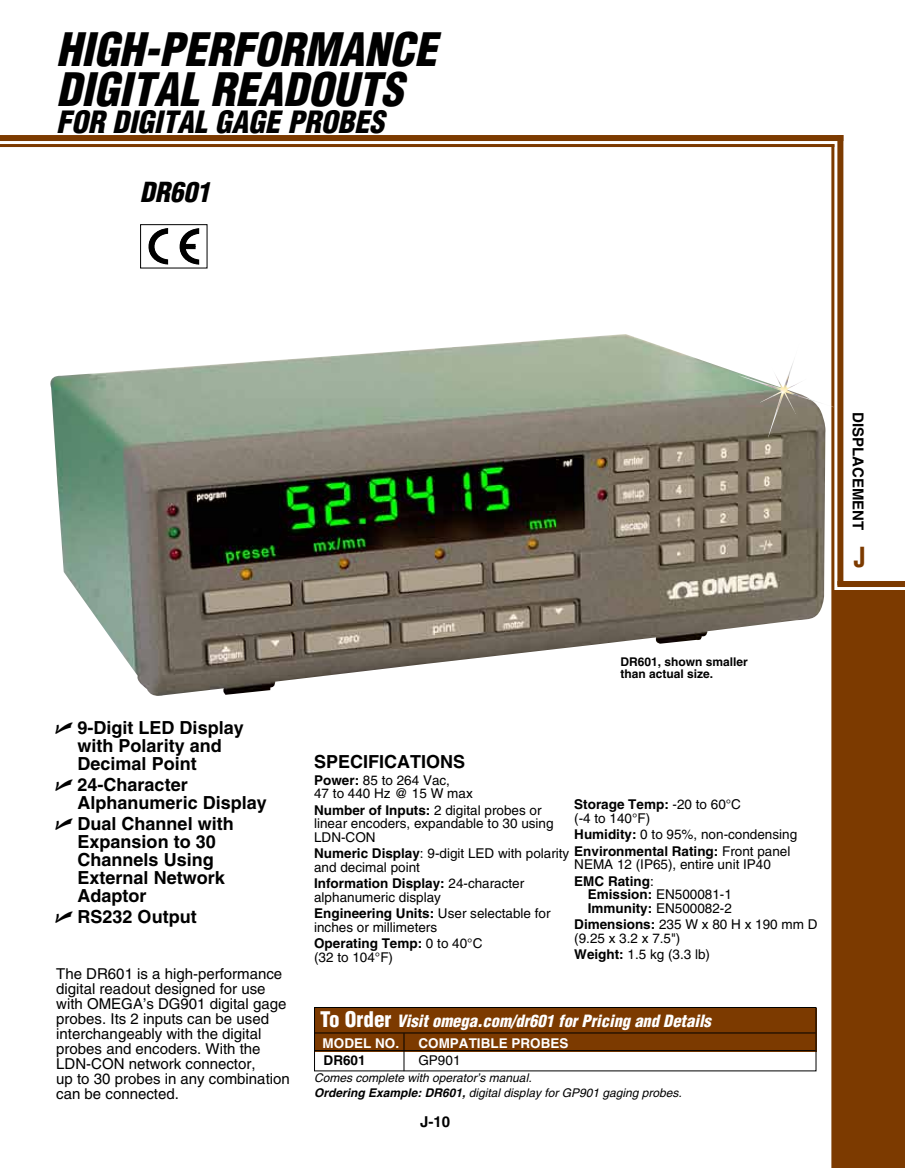
<style>
.page{position:relative;width:905px;height:1168px;background:#fff}
.page>*{position:absolute;margin:0;border:0;box-sizing:border-box;transform-origin:0 0}
.t1{font:italic 900 condensed 45px/40.5px "Helvetica";color:#000}
.t2{font:italic 900 condensed 30px "Helvetica";color:#000}
.t3{font:italic 900 condensed 27px "Helvetica";color:#000}
.t4{font:700 condensed 27px "Helvetica";color:#7c3a00}
.t5{font:700 18px/18px "Helvetica";color:#000}
.t6{font:italic 900 condensed 16.5px "Helvetica";color:#fff}
.t7{font:15px/15px "Helvetica";color:#000}
.t8{font:700 15px "Helvetica";color:#000}
.t9{font:13.5px/13.5px "Helvetica";color:#000}
.t10{font:700 13.5px "Helvetica";color:#fff}
.t11{font:700 13.5px "Helvetica";color:#000}
.t12{font:italic 12px/15px "Helvetica";color:#000}
.t13{font:700 12px/12px "Helvetica";color:#000}
.s1{font-family:"Universal Newswith Comm Pi";font-weight:400}
.s2{font-weight:700}
.s3{font-style:normal;font-size:21px}
</style>
<div class="page">
<img style="left:50px;top:334px;width:775px;height:362px">
<hr style="left:0;top:144px;width:834px;height:3px;background:#7c3a00">
<div style="left:0;top:135px;width:843px;height:6px;background:#7c3a00"></div>
<hr style="left:831px;top:144px;width:3px;height:1024px;background:#7c3a00">
<div style="left:837px;top:135px;width:6px;height:450px;background:#7c3a00"></div>
<div style="left:837px;top:581px;width:67px;height:6px;background:#7c3a00"></div>
<div style="left:832px;top:590px;width:72px;height:578px;background:#7c3a00"></div>
<div style="left:314px;top:1008px;width:502px;height:43px;background:#7c3a00"></div>
<hr style="left:315px;top:1032px;width:500px;height:1px;background:#000">
<hr style="left:315px;top:1050px;width:500px;height:1px;background:#000">
<div style="left:314px;top:1007px;width:502px;height:64px;border:1px solid #000"></div>
<hr style="left:403px;top:1033px;width:1px;height:38px;background:#000">
<img style="left:737px;top:342px;width:96px;height:95px">
<svg style="left:148px;top:228px;width:51px;height:36px"></svg>
<div style="left:181px;top:244px;width:14px;height:5px;background:#000"></div>
<div style="left:140px;top:224px;width:67px;height:44px;border:1px solid #000"></div>
<h1 class="t1" style="left:56px;top:29px;width:382px">HIGH-PERFORMANCE<br>DIGITAL READOUTs</h1>
<h2 class="t2" style="left:56px;top:103px;width:18px">for</h2>
<h2 class="t2" style="left:112px;top:103px;width:273px">DIGITAL GAGE PROBES</h2>
<h3 class="t3" style="left:140px;top:175px;width:72px">DR601</h3>
<p class="t8" style="left:867px;top:412px;width:120px;rotate:90deg">DISPLACEMENT</p>
<h3 class="t4" style="left:853px;top:540px;width:13px">J</h3>
<h3 class="t5" style="left:78px;top:718px;width:168px;text-indent:-22px"><span class="s1">U</span> 9-Digit LED Display with Polarity and<br>Decimal Point</h3>
<h3 class="t5" style="left:78px;top:775px;width:191px;text-indent:-22px"><span class="s1">U</span> 24-Character<br>Alphanumeric Display</h3>
<h3 class="t5" style="left:78px;top:814px;width:158px;text-indent:-22px"><span class="s1">U</span> Dual Channel with<br>Expansion to 30<br>Channels Using<br>External Network<br>Adaptor</h3>
<h3 class="t5" style="left:55px;top:907px;width:143px"><span class="s1">U</span> RS232 Output</h3>
<p class="t7" style="left:56px;top:966px;width:235px">The DR601 is a high-performance digital readout designed for use with OMEGA’s DG901 digital gage probes. Its 2 inputs can be used interchangeably with the digital probes and encoders. With the<br>LDN-CON network connector,<br>up to 30 probes in any combination can be connected.</p>
<p class="t13" style="left:620px;top:655px;width:129px">DR601, shown smaller than actual size.</p>
<h3 class="t5" style="left:314px;top:753px;width:23px">Speci</h3>
<h3 class="t5" style="left:368px;top:753px;width:21px">ficati</h3>
<h3 class="t5" style="left:426px;top:753px;width:27px">ons</h3>
<p class="t9" style="left:314px;top:773px;width:160px"><span class="s2">Power:</span> 85 to 264 Vac,<br>47 to 440 Hz @ 15 W max</p>
<p class="t9" style="left:314px;top:803px;width:241px"><span class="s2">Number of Inputs:</span> 2 digital probes or linear encoders, expandable to 30 using<br>LDN-CON</p>
<p class="t9" style="left:314px;top:847px;width:257px"><span class="s2">Numeric Display</span>: 9-digit LED with polarity and decimal point</p>
<p class="t9" style="left:314px;top:877px;width:212px"><span class="s2">Information Display:</span> 24-character alphanumeric display</p>
<p class="t9" style="left:314px;top:907px;width:238px"><span class="s2">Engineering Units:</span> User selectable for inches or millimeters</p>
<p class="t9" style="left:314px;top:937px;width:170px"><span class="s2">Operating Temp:</span> 0 to 40°C (32 to 104°F)</p>
<p class="t9" style="left:574px;top:797px;width:168px"><span class="s2">Storage Temp:</span> -20 to 60°C (-4 to 140°F)</p>
<p class="t9" style="left:574px;top:826px;width:224px;line-height:16.5px"><span class="s2">Humidity:</span> 0 to 95%, non-condensing<br><span class="s2">Environmental Rating:</span> Front panel</p>
<p class="t9" style="left:574px;top:856px;width:198px;line-height:16.5px">NEMA 12 (IP65), entire unit IP40<br><span class="s2">EMC Rating</span>:</p>
<p class="t9" style="left:587px;top:887px;width:146px"><span class="s2">Emission:</span> EN500081-1<br><span class="s2">Immunity:</span> EN500082-2</p>
<p class="t9" style="left:574px;top:917px;width:245px"><span class="s2">Dimensions:</span> 235 W x 80 H x 190 mm D (9.25 x 3.2 x 7.5")</p>
<p class="t9" style="left:574px;top:947px;width:137px"><span class="s2">Weight:</span> 1.5 kg (3.3 lb)</p>
<p class="t6" style="left:320px;top:1011px;width:393px"><span class="s3">To Order</span> Visit omega.com/dr601 for Pricing and Details</p>
<p class="t10" style="left:322px;top:1035px;width:32px">Model</p>
<p class="t10" style="left:375px;top:1035px;width:26px">No.</p>
<p class="t10" style="left:418px;top:1035px;width:30px">Compati</p>
<p class="t10" style="left:480px;top:1035px;width:79px">ble probes</p>
<p class="t11" style="left:323px;top:1052px;width:44px">DR601</p>
<p class="t9" style="left:418px;top:1053px;width:44px">GP901</p>
<p class="t12" style="left:314px;top:1070px;width:369px">Comes complete with operator’s manual.<br><span class="s2">Ordering Example: DR601,</span> digital display for GP901 gaging probes.</p>
<p class="t8" style="left:420px;top:1112px;width:32px">J-10</p>
</div>
